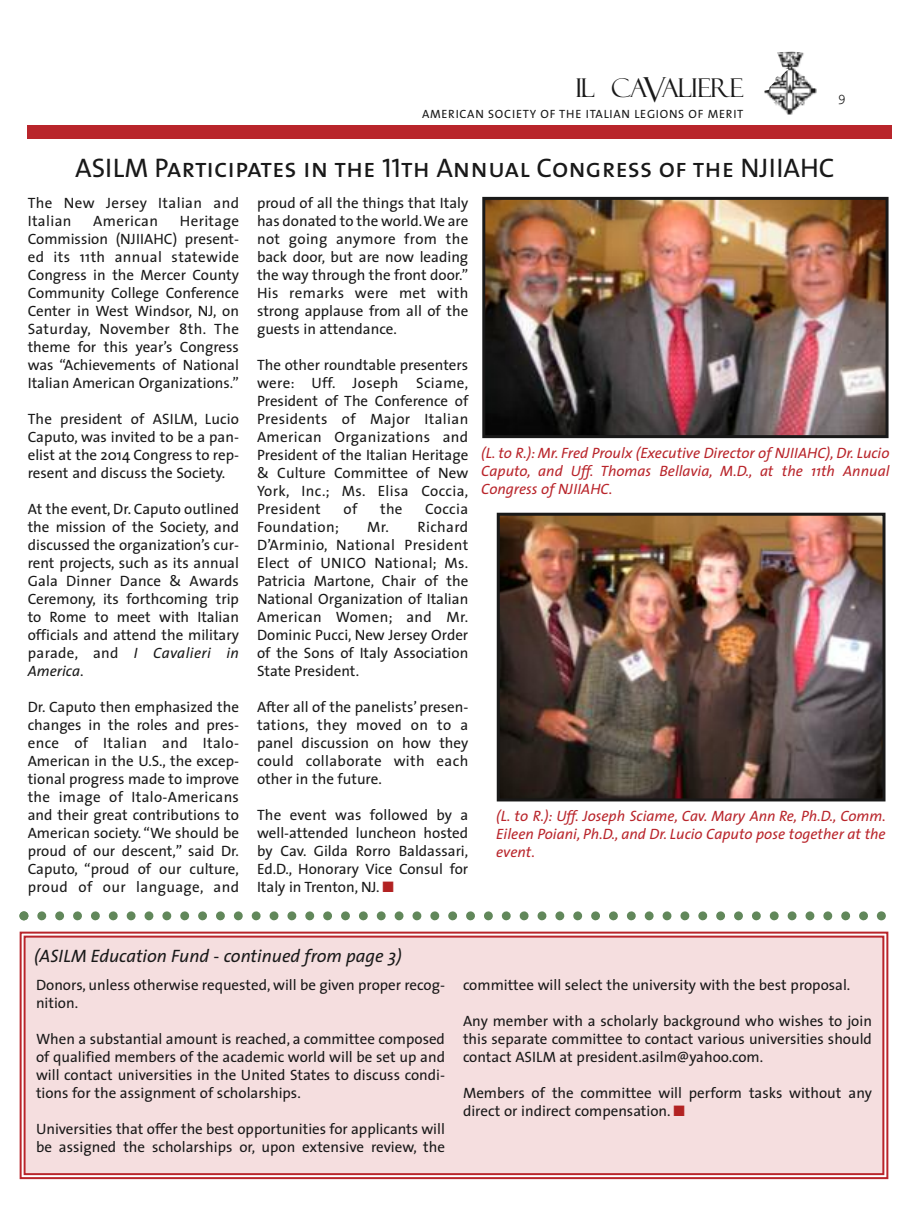
<style>
.page{position:relative;width:918px;height:1215px;background:#fff}
.page>*{position:absolute;margin:0;border:0;box-sizing:border-box;transform-origin:0 0}
.t1{font:27px "The Sans Caps";color:#191919}
.t2{font:25.8px "Felix Titling";letter-spacing:-.04em;color:#191919}
.t3{font:italic 18px "The Sans";color:#191919}
.t4{font:15px/18px "The Sans";color:#191919;text-align:justify}
.t5{font:italic 15px/18px "The Sans";color:#b9252b;text-align:justify}
.t6{font:15px/18px "The Sans";letter-spacing:.025em;color:#191919}
.t7{font:15px "Courier";color:#191919}
.t8{font:12px "The Sans";letter-spacing:.06em;color:#191919}
.s1{font-size:34.5px}
.s2{font-style:italic}
.s3{color:#b22222}
</style>
<div class="page">
<div style="left:27px;top:125px;width:864px;height:14px;background:#b9252b"></div>
<img style="left:764px;top:52px;width:53px;height:63px">
<svg style="left:19px;top:911px;width:867px;height:9px"></svg>
<div style="left:26px;top:938px;width:856px;height:235px;background:#f5dedf"></div>
<div style="left:20px;top:932px;width:868px;height:247px;border:2px solid #b9252b"></div>
<div style="left:24px;top:936px;width:860px;height:239px;border:2px solid #b9252b"></div>
<img style="left:486px;top:201px;width:399px;height:233px">
<div style="left:482px;top:197px;width:407px;height:241px;border:3px solid #191919"></div>
<img style="left:501px;top:517px;width:381px;height:280px">
<div style="left:497px;top:513px;width:389px;height:288px;border:3px solid #191919"></div>
<h2 class="t2" style="left:575px;top:79px;width:170px">IL CA<span class="s1">V</span>ALIERE</h2>
<p class="t8" style="left:422px;top:109px;width:323px">AMERICAN SOCIETY OF THE ITALIAN LEGIONS OF MERIT</p>
<p class="t7" style="left:838px;top:94px;width:10px">9</p>
<h1 class="t1" style="left:75px;top:159px;width:761px">ASILM Participates in the 11th Annual Congress of the NJIIAHC</h1>
<p class="t6" style="left:28px;top:195px;width:213px">The New Jersey Italian and<br>Italian</p>
<p class="t4" style="left:28px;top:213px;width:213px;text-indent:152px">Heritage Commission (NJIIAHC) present&shy;ed its 11th annual statewide Congress in the Mercer County Community College Conference Center in West Windsor, NJ, on Saturday, November 8th. The theme for this year’s Congress was “Achievements of National Italian American Organizations.”</p>
<p class="t4" style="left:28px;top:411px;width:213px">The president of ASILM, Lucio Caputo, was invited to be a pan&shy;elist at the 2014 Congress to rep&shy;resent and discuss the Society.</p>
<p class="t4" style="left:28px;top:501px;width:213px">At the event, Dr. Caputo outlined the mission of the Society, and discussed the organization’s cur&shy;rent projects, such as its annual Gala Dinner Dance &amp; Awards Ceremony, its forthcoming trip to Rome to meet with Italian officials and attend the military parade, and <span class="s2">I Cavalieri in America</span>.</p>
<p class="t4" style="left:28px;top:699px;width:213px">Dr. Caputo then emphasized the changes in the roles and pres&shy;ence of Italian and Italo-American in the U.S., the excep&shy;tional progress made to improve the image of Italo-Americans and their great contributions to American society. “We should be proud of our descent,” said Dr.<br>Caputo, “proud of our culture, proud of our language, and</p>
<p class="t6" style="left:93px;top:213px;width:66px">American</p>
<p class="t4" style="left:257px;top:195px;width:213px">proud of all the things that Italy has donated to the world.We are not going anymore from the back door, but are now leading the way through the front door.” His remarks were met with strong applause from all of the guests in attendance.</p>
<p class="t4" style="left:257px;top:357px;width:213px">The other roundtable presenters were: Uff. Joseph Sciame, President of The Conference of Presidents of Major Italian American Organizations and President of the Italian Heritage &amp; Culture Committee of New York, Inc.; Ms. Elisa Coccia, President</p>
<p class="t4" style="left:344px;top:501px;width:15px">of</p>
<p class="t4" style="left:380px;top:501px;width:24px">the</p>
<p class="t4" style="left:425px;top:501px;width:45px">Coccia</p>
<p class="t4" style="left:257px;top:519px;width:213px;text-indent:110px">Mr. Richard D’Arminio, National President Elect of UNICO National; Ms.<br>Patricia Martone, Chair of the National Organization of Italian American Women; and Mr.<br>Dominic Pucci, New Jersey Order of the Sons of Italy Association State President.</p>
<p class="t4" style="left:257px;top:699px;width:213px">After all of the panelists’ presen&shy;tations, they moved on to a panel discussion on how they could collaborate with each other in the future.</p>
<p class="t4" style="left:257px;top:807px;width:213px">The event was followed by a well-attended luncheon hosted by Cav. Gilda Rorro Baldassari, Ed.D., Honorary Vice Consul for Italy in Trenton, NJ. <span class="s3">■</span></p>
<p class="t6" style="left:257px;top:519px;width:83px">Foundation;</p>
<p class="t5" style="left:481px;top:446px;width:410px">(L. to R.): Mr. Fred Proulx (Executive Director of NJIIAHC), Dr. Lucio Caputo, and Uff. Thomas Bellavia, M.D., at the 11th Annual Congress of NJIIAHC.</p>
<p class="t5" style="left:496px;top:808px;width:391px">(L. to R.): Uff. Joseph Sciame, Cav. Mary Ann Re, Ph.D., Comm.<br>Eileen Poiani, Ph.D., and Dr. Lucio Caputo pose together at the event.</p>
<p class="t3" style="left:34px;top:948px;width:369px">(ASILM Education Fund - continued from page 3)</p>
<p class="t4" style="left:36px;top:977px;width:411px">Donors, unless otherwise requested, will be given proper recog&shy;nition.</p>
<p class="t4" style="left:36px;top:1031px;width:411px">When a substantial amount is reached, a committee composed of qualified members of the academic world will be set up and will contact universities in the United States to discuss condi&shy;tions for the assignment of scholarships.</p>
<p class="t4" style="left:36px;top:1121px;width:410px">Universities that offer the best opportunities for applicants will be assigned the scholarships or, upon extensive review, the</p>
<p class="t4" style="left:463px;top:977px;width:389px">committee will select the university with the best proposal.</p>
<p class="t4" style="left:463px;top:1013px;width:410px">Any member with a scholarly background who wishes to join this separate committee to contact various universities should contact ASILM at president.asilm@yahoo.com.</p>
<p class="t4" style="left:463px;top:1085px;width:410px">Members of the committee will perform tasks without any direct or indirect compensation. <span class="s3">■</span></p>
</div>
